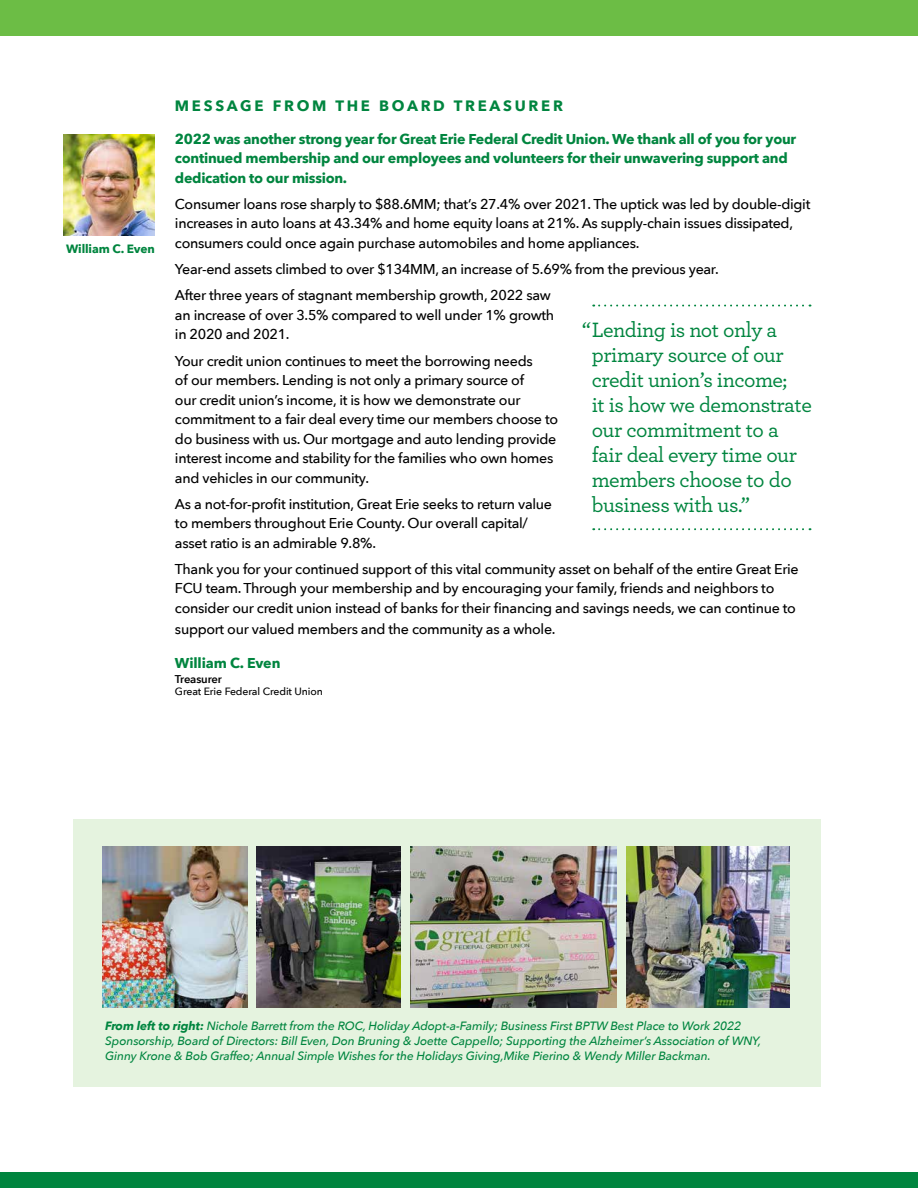
<style>
.page{position:relative;width:918px;height:1188px;background:#fff}
.page>*{position:absolute;margin:0;border:0;box-sizing:border-box;transform-origin:0 0}
.t1{font:500 21.75px/25px "Archer";letter-spacing:-.02em;color:#00853f}
.t2{font:700 15px "Avenir Next";letter-spacing:.18em;color:#00853f}
.t3{font:500 14.25px/19.5px "Avenir Next";letter-spacing:-.02em;color:#000}
.t4{font:700 14.25px/19.5px "Avenir Next";letter-spacing:-.02em;color:#00853f}
.t5{font:italic 500 12px/15px "Avenir Next";letter-spacing:-.01em;color:#00853f}
.t6{font:700 12px "Avenir Next";letter-spacing:-.01em;color:#00853f}
.t7{font:600 11.25px "Avenir Next";letter-spacing:-.015em;color:#000}
.t8{font:500 10.5px "Avenir Next";letter-spacing:-.01em;color:#000}
.s1{font-weight:700}
</style>
<div class="page">
<div style="left:0;top:0;width:918px;height:35px;background:#6cbd45"></div>
<div style="left:0;top:1173px;width:918px;height:15px;background:#00853f"></div>
<img style="left:63px;top:134px;width:92px;height:102px">
<div style="left:73px;top:819px;width:748px;height:267px;background:#e1f2da"></div>
<img style="left:103px;top:846px;width:144px;height:161px">
<img style="left:411px;top:846px;width:205px;height:161px">
<img style="left:626px;top:846px;width:164px;height:161px">
<img style="left:256px;top:846px;width:145px;height:161px">
<hr style="left:0;top:35px;width:1px;height:332px;background:#e1f2da">
<svg style="left:593px;top:305px;width:218px;height:2px"></svg>
<svg style="left:593px;top:528px;width:218px;height:2px"></svg>
<p class="t6" style="left:66px;top:238px;width:90px">William C. Even</p>
<p class="t2" style="left:175px;top:92px;width:389px">MESSAGE FROM THE BOARD TREASURER</p>
<p class="t4" style="left:175px;top:129px;width:623px">2022 was another strong year for Great Erie Federal Credit Union. We thank all of you for your continued membership and our employees and volunteers for their unwavering support and dedication to our mission.</p>
<p class="t3" style="left:175px;top:194px;width:637px">Consumer loans rose sharply to $88.6MM; that’s 27.4% over 2021. The uptick was led by double-digit increases in auto loans at 43.34% and home equity loans at 21%. As supply-chain issues dissipated, consumers could once again purchase automobiles and home appliances.</p>
<p class="t3" style="left:175px;top:255px;width:545px;line-height:26.2px">Year-end assets climbed to over $134MM, an increase of 5.69% from the previous year.<br>After three years of stagnant membership growth, 2022 saw</p>
<p class="t3" style="left:175px;top:305px;width:381px">an increase of over 3.5% compared to well under 1% growth in 2020 and 2021.</p>
<p class="t3" style="left:175px;top:350px;width:385px">Your credit union continues to meet the borrowing needs<br>of our members. Lending is not only a primary source of<br>our credit union’s income, it is how we demonstrate our commitment to a fair deal every time our members choose to do business with us. Our mortgage and auto lending provide interest income and stability for the families who own homes and vehicles in our community.</p>
<p class="t3" style="left:175px;top:494px;width:379px">As a not-for-profit institution, Great Erie seeks to return value to members throughout Erie County. Our overall capital/ asset ratio is an admirable 9.8%.</p>
<p class="t3" style="left:175px;top:559px;width:625px">Thank you for your continued support of this vital community asset on behalf of the entire Great Erie<br>FCU team. Through your membership and by encouraging your family, friends and neighbors to consider our credit union instead of banks for their financing and savings needs, we can continue to</p>
<p class="t3" style="left:175px;top:619px;width:382px">support our valued members and the community as a whole.</p>
<p class="t4" style="left:175px;top:653px;width:107px">William C. Even</p>
<p class="t7" style="left:175px;top:669px;width:48px">Treasurer</p>
<p class="t8" style="left:175px;top:682px;width:149px">Great Erie Federal Credit Union</p>
<h1 class="t1" style="left:592px;top:316px;width:222px;text-indent:-10px">“Lending is not only a primary source of our credit union’s income;<br>it is how we demonstrate our commitment to a fair deal every time our members choose to do business with us.”</h1>
<p class="t5" style="left:105px;top:1017px;width:658px"><span class="s1">From left to right:</span> Nichole Barrett from the ROC, Holiday Adopt-a-Family; Business First BPTW Best Place to Work 2022<br>Sponsorship, Board of Directors: Bill Even, Don Bruning &amp; Joette Cappello; Supporting the Alzheimer’s Association of WNY,<br>Ginny Krone &amp; Bob Graffeo; Annual Simple Wishes for the Holidays Giving,Mike Pierino &amp; Wendy Miller Backman.</p>
</div>
